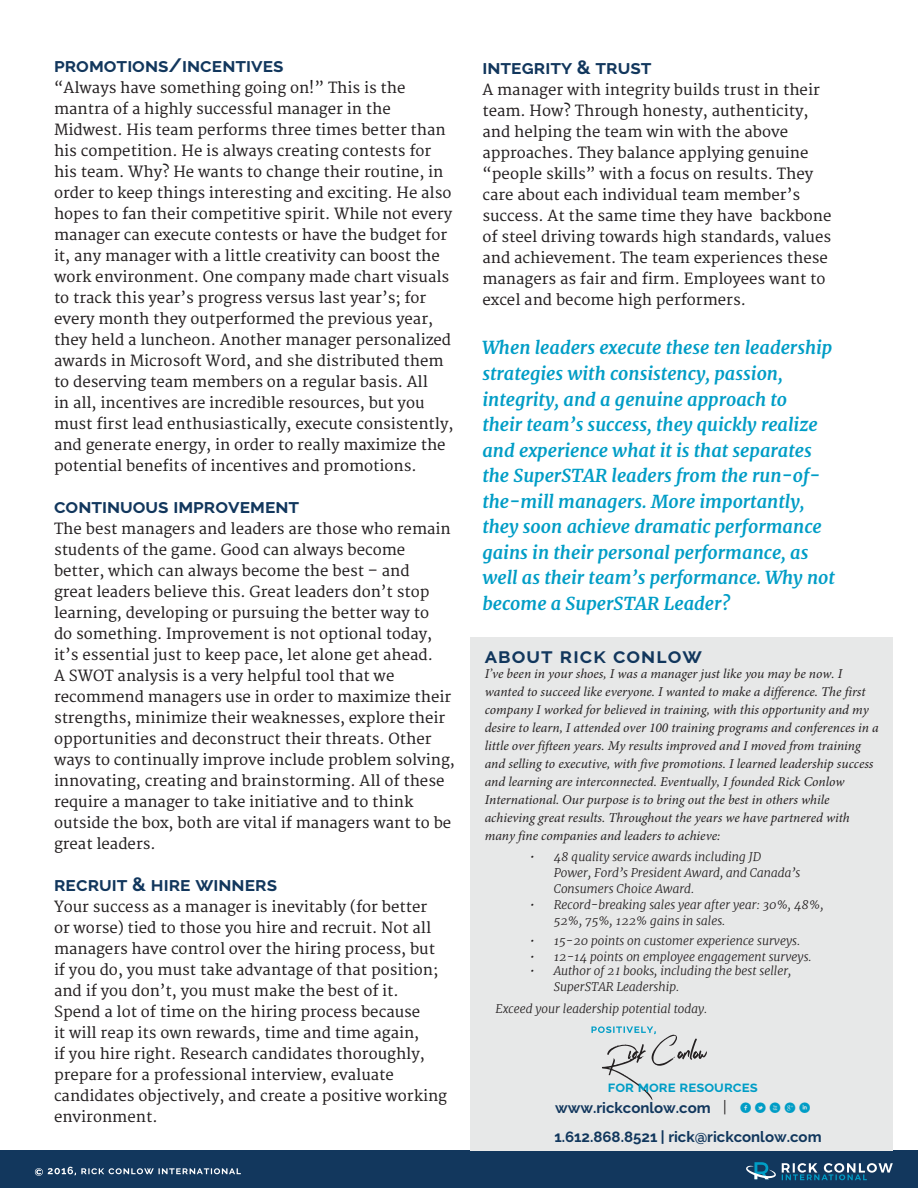
<style>
.page{position:relative;width:918px;height:1188px;background:#fff}
.page>*{position:absolute;margin:0;border:0;box-sizing:border-box;transform-origin:0 0}
.t1{font:700 21px "Raleway";letter-spacing:.05em;color:#12375d}
.t2{font:700 19.5px "Raleway";color:#12375d}
.t3{font:italic 700 18px/25.5px "Merriweather";color:#009dc6}
.t4{font:15px/21px "Merriweather";color:#231f20}
.t5{font:700 15px/21px "Raleway";color:#12375d;text-align:center}
.t6{font:700 15px "Raleway";color:#11375d}
.t7{font:italic 13.5px/18px "Minion Pro";color:#231f20}
.t8{font:italic 300 12px/16px "Merriweather";color:#231f20}
.s1{font-family:"Minion Pro";font-weight:400}
.s2{color:#009dc6}
.s3{font-family:"Merriweather";font-weight:300;color:#231f20}
.s4{font-family:"Socialico";font-weight:400;color:#009dc6}
.s5{font-family:"Socialico Plus";font-weight:400;color:#009dc6}
</style>
<div class="page">
<div style="left:0;top:1150px;width:918px;height:38px;background:#12375d"></div>
<svg style="left:35px;top:1167px;width:206px;height:9px"></svg>
<svg style="left:746px;top:1162px;width:30px;height:17px"></svg>
<svg style="left:782px;top:1163px;width:111px;height:17px"></svg>
<div style="left:470px;top:637px;width:423px;height:513px;background:#e7e8e8"></div>
<svg style="left:591px;top:1026px;width:116px;height:74px"></svg>
<p class="t2" style="left:54px;top:54px;width:231px">promotions/incentives</p>
<p class="t4" style="left:54px;top:78px;width:401px">“Always have something going on!” This is the mantra of a highly successful manager in the Midwest. His team performs three times better than his competition. He is always creating contests for his team. Why? He wants to change their routine, in order to keep things interesting and exciting. He also hopes to fan their competitive spirit. While not every manager can execute contests or have the budget for it, any manager with a little creativity can boost the work environment. One company made chart visuals to track this year’s progress versus last year’s; for every month they outperformed the previous year, they held a luncheon. Another manager personalized awards in Microsoft Word, and she distributed them to deserving team members on a regular basis. All<br>in all, incentives are incredible resources, but you must first lead enthusiastically, execute consistently, and generate energy, in order to really maximize the potential benefits of incentives and promotions.</p>
<p class="t2" style="left:54px;top:495px;width:247px">continuous improvement</p>
<p class="t4" style="left:54px;top:519px;width:402px">The best managers and leaders are those who remain students of the game. Good can always become better, which can always become the best – and<br>great leaders believe this. Great leaders don’t stop learning, developing or pursuing the better way to<br>do something. Improvement is not optional today, it’s essential just to keep pace, let alone get ahead.<br>A SWOT analysis is a very helpful tool that we recommend managers use in order to maximize their strengths, minimize their weaknesses, explore their opportunities and deconstruct their threats. Other ways to continually improve include problem solving, innovating, creating and brainstorming. All of these require a manager to take initiative and to think outside the box, both are vital if managers want to be great leaders.</p>
<p class="t2" style="left:54px;top:873px;width:225px">recruit &amp; hire winners</p>
<p class="t4" style="left:54px;top:897px;width:395px">Your success as a manager is inevitably (for better<br>or worse) tied to those you hire and recruit. Not all managers have control over the hiring process, but if you do, you must take advantage of that position; and if you don’t, you must make the best of it.<br>Spend a lot of time on the hiring process because<br>it will reap its own rewards, time and time again,<br>if you hire right. Research candidates thoroughly, prepare for a professional interview, evaluate candidates objectively, and create a positive working environment.</p>
<p class="t2" style="left:482px;top:56px;width:171px">integrity &amp; trust</p>
<p class="t4" style="left:482px;top:80px;width:351px">A manager with integrity builds trust in their team. How? Through honesty, authenticity, and helping the team win with the above approaches. They balance applying genuine “people skills” with a focus on results. They care about each individual team member’s success. At the same time they have backbone of steel driving towards high standards, values and achievement. The team experiences these managers as fair and firm. Employees want to excel and become high performers.</p>
<p class="t3" style="left:482px;top:335px;width:354px">When leaders execute these ten leadership strategies with consistency, passion, integrity, and a genuine approach to<br>their team’s success, they quickly realize and experience what it is that separates the SuperSTAR leaders from the run-of&shy;the-mill managers. More importantly, they soon achieve dramatic performance gains in their personal performance, as well as their team’s performance. Why not become a SuperSTAR Leader?</p>
<p class="t1" style="left:485px;top:644px;width:219px">about rick conlow</p>
<p class="t7" style="left:485px;top:665px;width:396px">I’ve been in your shoes, I was a manager just like you may be now. I wanted to succeed like everyone. I wanted to make a difference. The first company I worked for believed in training, with this opportunity and my desire to learn, I attended over 100 training programs and conferences in a little over fifteen years. My results improved and I moved from training and selling to executive, with five promotions. I learned leadership success and learning are interconnected. Eventually, I founded Rick Conlow International. Our purpose is to bring out the best in others while achieving great results. Throughout the years we have partnered with many fine companies and leaders to achieve:</p>
<p class="t8" style="left:554px;top:849px;width:248px;text-indent:-24px">• 48 quality service awards including JD<br>Power, Ford’s President Award, and Canada’s<br>Consumers Choice Award.</p>
<p class="t8" style="left:554px;top:897px;width:272px;text-indent:-24px">• Record-breaking sales year after year: 30%, 48%,<br>52%, 75%, 122% gains in sales.</p>
<p class="t8" style="left:530px;top:932px;width:272px">• 15-20 points on customer experience surveys.</p>
<p class="t8" style="left:530px;top:948px;width:284px">• 12-14 points on employee engagement surveys.</p>
<p class="t8" style="left:554px;top:963px;width:239px;text-indent:-24px">• Author of 2<span class="s1">1</span> books, including the best seller,<br>SuperSTAR Leadership.</p>
<p class="t8" style="left:496px;top:1001px;width:213px">Exceed your leadership potential today.</p>
<p class="t5" style="left:555px;top:1077px;width:257px"><span class="s2">for more resources </span>www.rickconlow.com <span class="s3">|</span> <span class="s4">f l x</span> <span class="s5">h</span> <span class="s4">i</span></p>
<p class="t6" style="left:554px;top:1128px;width:269px">1.612.868.8521 | rick@rickconlow.com</p>
</div>
